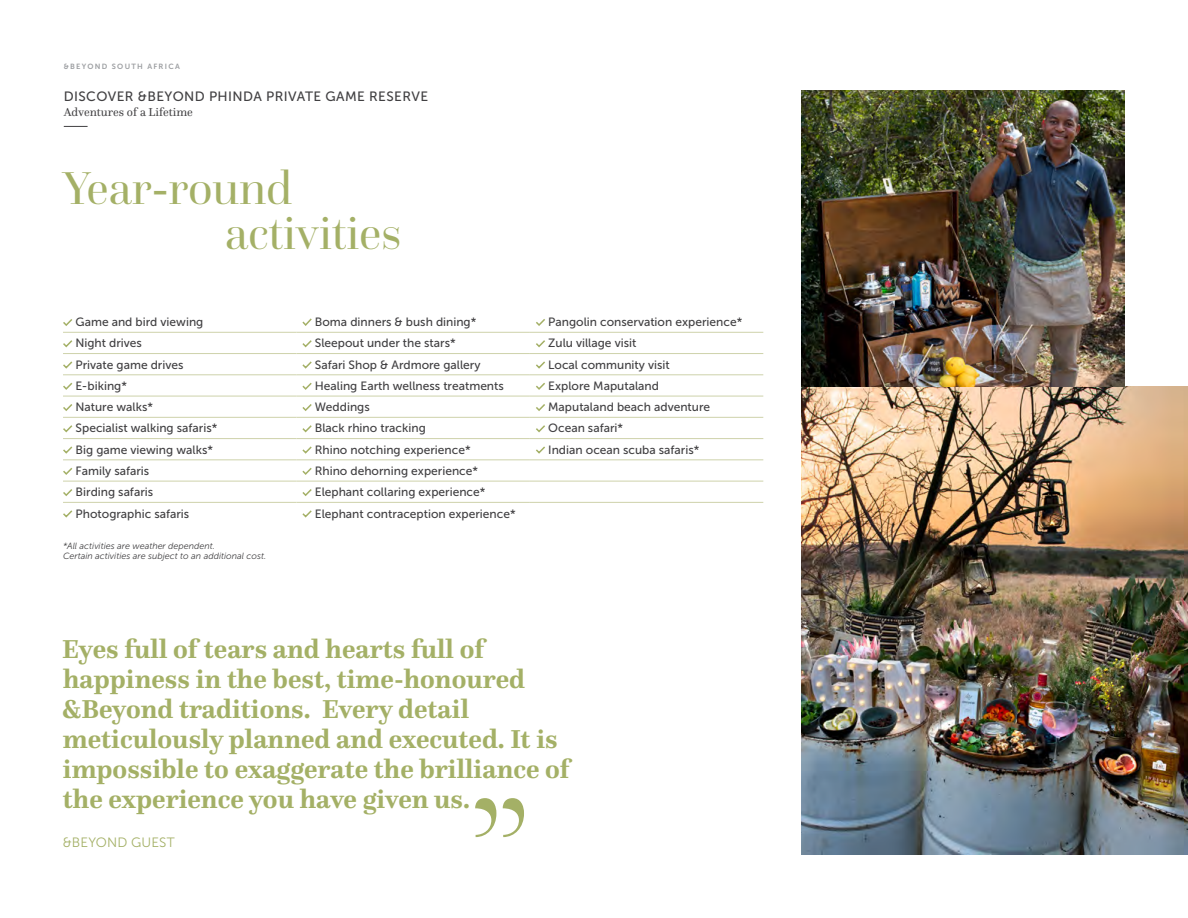
<style>
.page{position:relative;width:1188px;height:918px;background:#fff}
.page>*{position:absolute;margin:0;border:0;box-sizing:border-box;transform-origin:0 0}
.t1{font:150px "Questa Grande";color:#a4b066}
.t2{font:48px/45px "Questa Grande";letter-spacing:-.005em;color:#a4b066}
.t3{font:700 27px/30px "Questa";color:#a4b066}
.t4{font:13.5px "Museo Sans 500";letter-spacing:.03em;color:#414042}
.t5{font:13.5px "Museo Sans 300";letter-spacing:.01em;color:#a4b066}
.t6{font:12px "Museo Sans 500";color:#414042}
.t7{font:12px "Questa";color:#414042}
.t8{font:italic 9px/10.5px "Museo Sans 300";color:#414042}
.t9{font:7.5px "Museo Sans 700";letter-spacing:.17em;color:#9d9fa2}
</style>
<div class="page">
<svg style="left:64px;top:126px;width:24px;height:1px"></svg>
<hr style="left:63px;top:396px;width:233px;height:1px;background:#ced2aa">
<hr style="left:296px;top:396px;width:234px;height:1px;background:#ced2aa">
<hr style="left:530px;top:396px;width:233px;height:1px;background:#ced2aa">
<hr style="left:63px;top:417px;width:233px;height:1px;background:#ced2aa">
<hr style="left:296px;top:417px;width:234px;height:1px;background:#ced2aa">
<hr style="left:530px;top:417px;width:233px;height:1px;background:#ced2aa">
<hr style="left:63px;top:438px;width:233px;height:1px;background:#ced2aa">
<hr style="left:296px;top:438px;width:234px;height:1px;background:#ced2aa">
<hr style="left:530px;top:438px;width:233px;height:1px;background:#ced2aa">
<hr style="left:63px;top:460px;width:233px;height:1px;background:#ced2aa">
<hr style="left:296px;top:460px;width:234px;height:1px;background:#ced2aa">
<hr style="left:530px;top:460px;width:233px;height:1px;background:#ced2aa">
<hr style="left:63px;top:481px;width:233px;height:1px;background:#ced2aa">
<hr style="left:296px;top:481px;width:234px;height:1px;background:#ced2aa">
<hr style="left:530px;top:481px;width:233px;height:1px;background:#ced2aa">
<hr style="left:63px;top:502px;width:233px;height:1px;background:#ced2aa">
<hr style="left:296px;top:502px;width:234px;height:1px;background:#ced2aa">
<hr style="left:530px;top:502px;width:233px;height:1px;background:#ced2aa">
<hr style="left:63px;top:375px;width:233px;height:1px;background:#ced2aa">
<hr style="left:296px;top:375px;width:234px;height:1px;background:#ced2aa">
<hr style="left:530px;top:375px;width:233px;height:1px;background:#ced2aa">
<hr style="left:63px;top:332px;width:233px;height:1px;background:#ced2aa">
<hr style="left:296px;top:332px;width:234px;height:1px;background:#ced2aa">
<hr style="left:530px;top:332px;width:233px;height:1px;background:#ced2aa">
<hr style="left:63px;top:353px;width:233px;height:1px;background:#ced2aa">
<hr style="left:296px;top:353px;width:234px;height:1px;background:#ced2aa">
<hr style="left:530px;top:353px;width:233px;height:1px;background:#ced2aa">
<svg style="left:63px;top:319px;width:10px;height:7px"></svg>
<svg style="left:302px;top:318px;width:10px;height:8px"></svg>
<svg style="left:536px;top:319px;width:9px;height:7px"></svg>
<svg style="left:63px;top:340px;width:10px;height:8px"></svg>
<svg style="left:302px;top:340px;width:10px;height:8px"></svg>
<svg style="left:536px;top:340px;width:9px;height:8px"></svg>
<svg style="left:63px;top:361px;width:10px;height:8px"></svg>
<svg style="left:302px;top:361px;width:10px;height:8px"></svg>
<svg style="left:536px;top:361px;width:9px;height:8px"></svg>
<svg style="left:63px;top:382px;width:10px;height:8px"></svg>
<svg style="left:302px;top:382px;width:10px;height:8px"></svg>
<svg style="left:536px;top:382px;width:9px;height:8px"></svg>
<svg style="left:63px;top:404px;width:10px;height:7px"></svg>
<svg style="left:302px;top:404px;width:10px;height:7px"></svg>
<svg style="left:536px;top:404px;width:9px;height:7px"></svg>
<svg style="left:63px;top:425px;width:10px;height:8px"></svg>
<svg style="left:302px;top:425px;width:10px;height:8px"></svg>
<svg style="left:536px;top:425px;width:9px;height:8px"></svg>
<svg style="left:63px;top:446px;width:10px;height:8px"></svg>
<svg style="left:302px;top:446px;width:10px;height:8px"></svg>
<svg style="left:536px;top:446px;width:9px;height:8px"></svg>
<svg style="left:63px;top:467px;width:10px;height:8px"></svg>
<svg style="left:302px;top:467px;width:10px;height:8px"></svg>
<svg style="left:63px;top:489px;width:10px;height:7px"></svg>
<svg style="left:302px;top:489px;width:10px;height:7px"></svg>
<svg style="left:63px;top:510px;width:10px;height:8px"></svg>
<svg style="left:302px;top:510px;width:10px;height:8px"></svg>
<img style="left:801px;top:387px;width:387px;height:467px">
<img style="left:801px;top:91px;width:323px;height:296px">
<p class="t9" style="left:64px;top:62px;width:118px">&amp;BEYOND SOUTH AFRICA</p>
<p class="t4" style="left:64px;top:89px;width:366px">DISCOVER &amp;BEYOND PHINDA PRIVATE GAME RESERVE</p>
<p class="t7" style="left:64px;top:105px;width:131px">Adventures of a Lifetime</p>
<h2 class="t2" style="left:225px;top:166px;width:178px;text-indent:-162px">Year-round activities</h2>
<p class="t6" style="left:76px;top:315px;width:129px">Game and bird viewing</p>
<p class="t6" style="left:315px;top:315px;width:163px">Boma dinners &amp; bush dining*</p>
<p class="t6" style="left:548px;top:315px;width:196px">Pangolin conservation experience*</p>
<p class="t6" style="left:75px;top:337px;width:68px">Night drives</p>
<p class="t6" style="left:315px;top:337px;width:142px">Sleepout under the stars*</p>
<p class="t6" style="left:548px;top:337px;width:90px">Zulu village visit</p>
<p class="t6" style="left:75px;top:358px;width:110px">Private game drives</p>
<p class="t6" style="left:315px;top:358px;width:167px">Safari Shop &amp; Ardmore gallery</p>
<p class="t6" style="left:548px;top:358px;width:123px">Local community visit</p>
<p class="t6" style="left:75px;top:379px;width:53px">E-biking*</p>
<p class="t6" style="left:315px;top:379px;width:191px">Healing Earth wellness treatments</p>
<p class="t6" style="left:548px;top:379px;width:112px">Explore Maputaland</p>
<p class="t6" style="left:75px;top:400px;width:79px">Nature walks*</p>
<p class="t6" style="left:315px;top:400px;width:56px">Weddings</p>
<p class="t6" style="left:548px;top:400px;width:163px">Maputaland beach adventure</p>
<p class="t6" style="left:76px;top:422px;width:143px">Specialist walking safaris*</p>
<p class="t6" style="left:315px;top:422px;width:112px">Black rhino tracking</p>
<p class="t6" style="left:548px;top:422px;width:76px">Ocean safari*</p>
<p class="t6" style="left:76px;top:443px;width:139px">Big game viewing walks*</p>
<p class="t6" style="left:315px;top:443px;width:157px">Rhino notching experience*</p>
<p class="t6" style="left:548px;top:443px;width:153px">Indian ocean scuba safaris*</p>
<p class="t6" style="left:76px;top:464px;width:75px">Family safaris</p>
<p class="t6" style="left:315px;top:464px;width:165px">Rhino dehorning experience*</p>
<p class="t6" style="left:76px;top:486px;width:79px">Birding safaris</p>
<p class="t6" style="left:315px;top:486px;width:172px">Elephant collaring experience*</p>
<p class="t6" style="left:76px;top:507px;width:115px">Photographic safaris</p>
<p class="t6" style="left:315px;top:507px;width:202px">Elephant contraception experience*</p>
<p class="t8" style="left:63px;top:541px;width:205px">*All activities are weather dependent.<br>Certain activities are subject to an additional cost.</p>
<h3 class="t3" style="left:62px;top:634px;width:509px">Eyes full of tears and hearts full of happiness in the best, time-honoured &amp;Beyond traditions. Every detail meticulously planned and executed. It is impossible to exaggerate the brilliance of the experience you have given us.</h3>
<h1 class="t1" style="left:466px;top:766px;width:66px">”</h1>
<p class="t5" style="left:63px;top:835px;width:113px">&amp;BEYOND GUEST</p>
</div>
